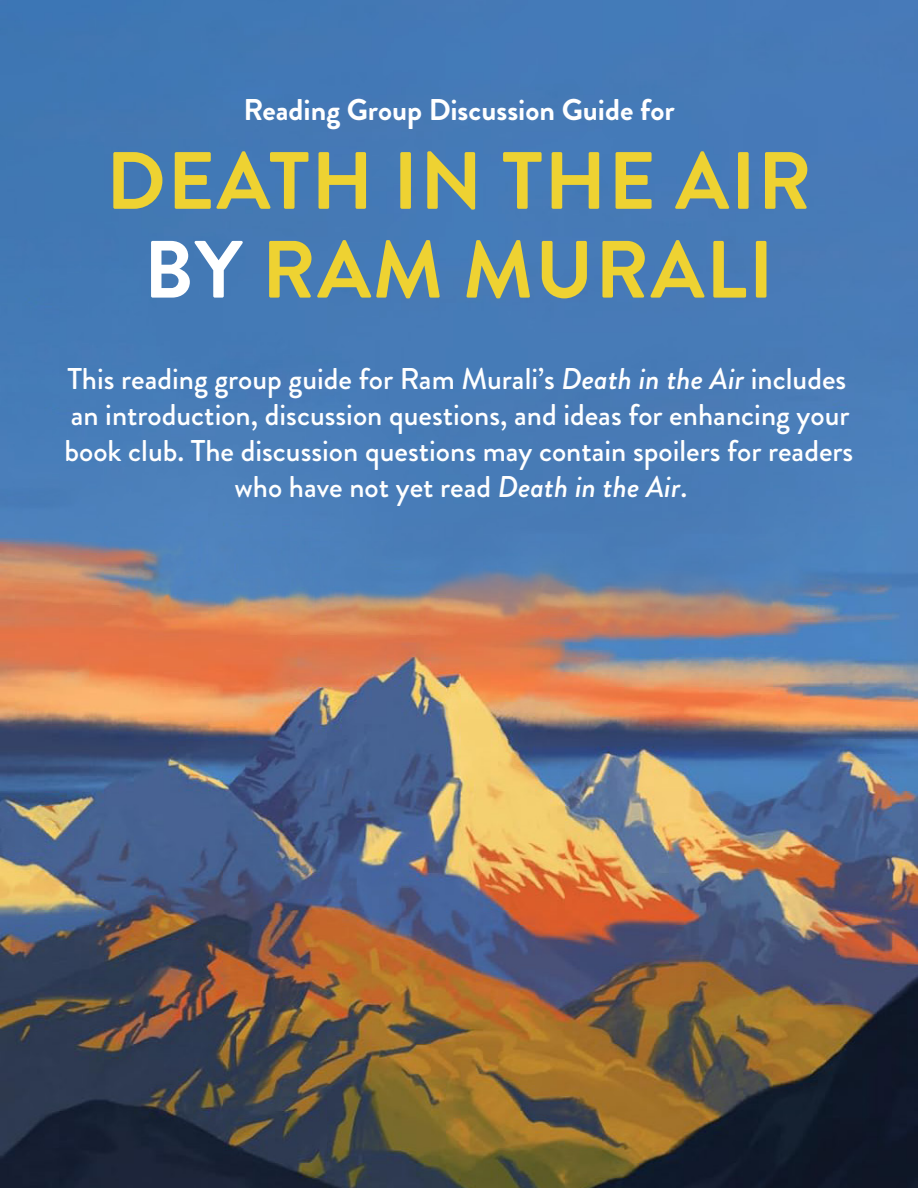
<style>
.page{position:relative;width:918px;height:1188px;background:#fff}
.page>*{position:absolute;margin:0;border:0;box-sizing:border-box;transform-origin:0 0}
.t1{font:700 81px "Brandon Grotesque";letter-spacing:.02em;color:#eed232}
.t2{font:500 30px/36px "Brandon Grotesque";color:#fff;text-align:center}
.t3{font:700 30px "Brandon Grotesque";color:#fff}
.s1{color:#fff}
.s2{font-style:italic}
</style>
<div class="page">
<img style="left:0;top:0;width:918px;height:1188px">
<p class="t3" style="left:243px;top:89px;width:433px">Reading Group Discussion Guide for</p>
<p class="t1" style="left:106px;top:124px;width:707px">DEATH IN THE AIR</p>
<p class="t1" style="left:144px;top:213px;width:632px"><span class="s1">BY</span> RAM MURALI</p>
<p class="t2" style="left:64px;top:361px;width:790px">This reading group guide for Ram Murali’s <span class="s2">Death in the Air</span> includes an introduction, discussion questions, and ideas for enhancing your book club. The discussion questions may contain spoilers for readers who have not yet read <span class="s2">Death in the Air</span>.</p>
</div>
